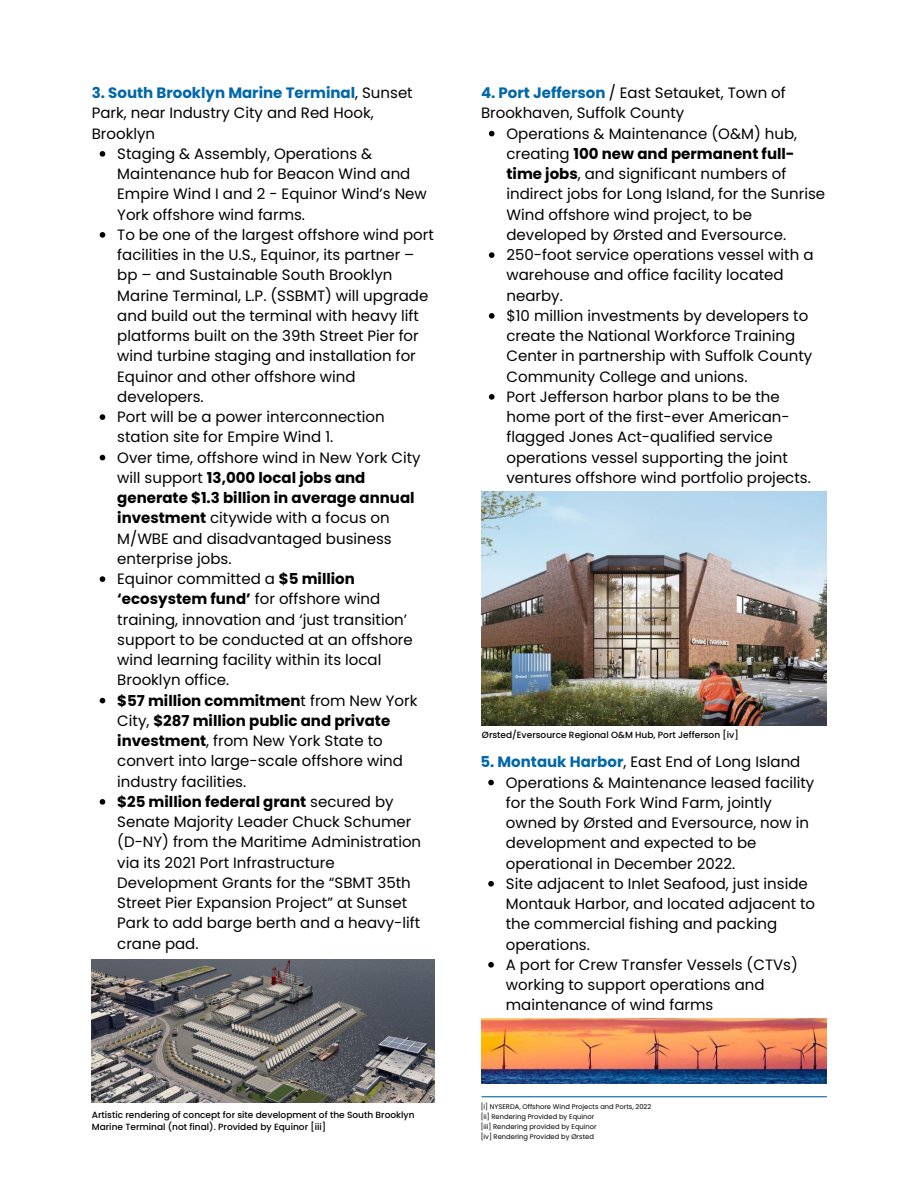
<style>
.page{position:relative;width:918px;height:1188px;background:#fff}
.page>*{position:absolute;margin:0;border:0;box-sizing:border-box;transform-origin:0 0}
.t1{font:15px/20.2px "Poppins";color:#000}
.t2{font:500 9px/12px "Poppins";color:#000}
.t3{font:6.75px/10.2px "Poppins";color:#000}
.s1{font-weight:700;color:#0067a9}
.s2{font-weight:700}
</style>
<div class="page">
<hr style="left:482px;top:1096px;width:345px;height:1px;background:#0067a9">
<img style="left:92px;top:960px;width:343px;height:143px">
<img style="left:482px;top:491px;width:344px;height:234px">
<img style="left:482px;top:1019px;width:344px;height:64px">
<svg style="left:488px;top:780px;width:6px;height:5px"></svg>
<svg style="left:488px;top:881px;width:6px;height:6px"></svg>
<svg style="left:488px;top:962px;width:6px;height:6px"></svg>
<svg style="left:100px;top:151px;width:5px;height:6px"></svg>
<svg style="left:100px;top:232px;width:5px;height:6px"></svg>
<svg style="left:100px;top:414px;width:5px;height:6px"></svg>
<svg style="left:100px;top:455px;width:5px;height:5px"></svg>
<svg style="left:100px;top:576px;width:5px;height:6px"></svg>
<svg style="left:100px;top:698px;width:5px;height:5px"></svg>
<svg style="left:100px;top:799px;width:5px;height:6px"></svg>
<svg style="left:489px;top:131px;width:6px;height:5px"></svg>
<svg style="left:489px;top:252px;width:6px;height:6px"></svg>
<svg style="left:489px;top:313px;width:6px;height:6px"></svg>
<svg style="left:489px;top:394px;width:6px;height:6px"></svg>
<p class="t1" style="left:92px;top:83px;width:322px"><span class="s1">3. South Brooklyn Marine Terminal</span>, Sunset<br>Park, near Industry City and Red Hook,<br>Brooklyn</p>
<p class="t1" style="left:117px;top:144px;width:318px">Staging &amp; Assembly, Operations &amp; Maintenance hub for Beacon Wind and Empire Wind I and 2 - Equinor Wind’s New York offshore wind farms.<br>To be one of the largest offshore wind port facilities in the U.S., Equinor, its partner – bp – and Sustainable South Brooklyn Marine Terminal, L.P. (SSBMT) will upgrade and build out the terminal with heavy lift platforms built on the 39th Street Pier for wind turbine staging and installation for Equinor and other offshore wind developers.<br>Port will be a power interconnection station site for Empire Wind 1.<br>Over time, offshore wind in New York City will support <span class="s2">13,000 local jobs and generate $1.3 billion in average annual investment</span> citywide with a focus on M/WBE and disadvantaged business enterprise jobs.<br>Equinor committed a <span class="s2">$5 million ‘ecosystem fund’</span> for offshore wind training, innovation and ‘just transition’ support to be conducted at an offshore wind learning facility within its local Brooklyn office.<br><span class="s2">$57 million commitmen</span>t from New York City, <span class="s2">$287 million public and private investment</span>, from New York State to convert into large-scale offshore wind industry facilities.<br><span class="s2">$25 million federal grant</span> secured by Senate Majority Leader Chuck Schumer (D-NY) from the Maritime Administration via its 2021 Port Infrastructure Development Grants for the “SBMT 35th Street Pier Expansion Project” at Sunset Park to add barge berth and a heavy-lift crane pad.</p>
<p class="t2" style="left:92px;top:1109px;width:324px">Artistic rendering of concept for site development of the South Brooklyn<br>Marine Terminal (not final). Provided by Equinor [iii]</p>
<p class="t1" style="left:481px;top:83px;width:306px"><span class="s1">4. Port Jefferson</span> / East Setauket, Town of<br>Brookhaven, Suffolk County</p>
<p class="t1" style="left:507px;top:123px;width:320px">Operations &amp; Maintenance (O&amp;M) hub, creating <span class="s2">100 new and permanent full&shy;time jobs</span>, and significant numbers of indirect jobs for Long Island, for the Sunrise Wind offshore wind project, to be developed by Ørsted and Eversource.<br>250-foot service operations vessel with a warehouse and office facility located nearby.<br>$10 million investments by developers to create the National Workforce Training Center in partnership with Suffolk County Community College and unions.<br>Port Jefferson harbor plans to be the home port of the first-ever American&shy;flagged Jones Act-qualified service operations vessel supporting the joint ventures offshore wind portfolio projects.</p>
<p class="t2" style="left:482px;top:729px;width:258px">Ørsted/Eversource Regional O&amp;M Hub, Port Jefferson [iv]</p>
<p class="t1" style="left:480px;top:752px;width:322px"><span class="s1">5. Montauk Harbor</span>, East End of Long Island</p>
<p class="t1" style="left:506px;top:772px;width:311px">Operations &amp; Maintenance leased facility for the South Fork Wind Farm, jointly owned by Ørsted and Eversource, now in development and expected to be operational in December 2022.<br>Site adjacent to Inlet Seafood, just inside Montauk Harbor, and located adjacent to the commercial fishing and packing operations.<br>A port for Crew Transfer Vessels (CTVs) working to support operations and maintenance of wind farms</p>
<p class="t3" style="left:481px;top:1101px;width:172px">[i] NYSERDA, Offshore Wind Projects and Ports, 2022 [ii] Rendering Provided by Equinor<br>[iii] Rendering provided by Equinor<br>[iv] Rendering Provided by Ørsted</p>
</div>
